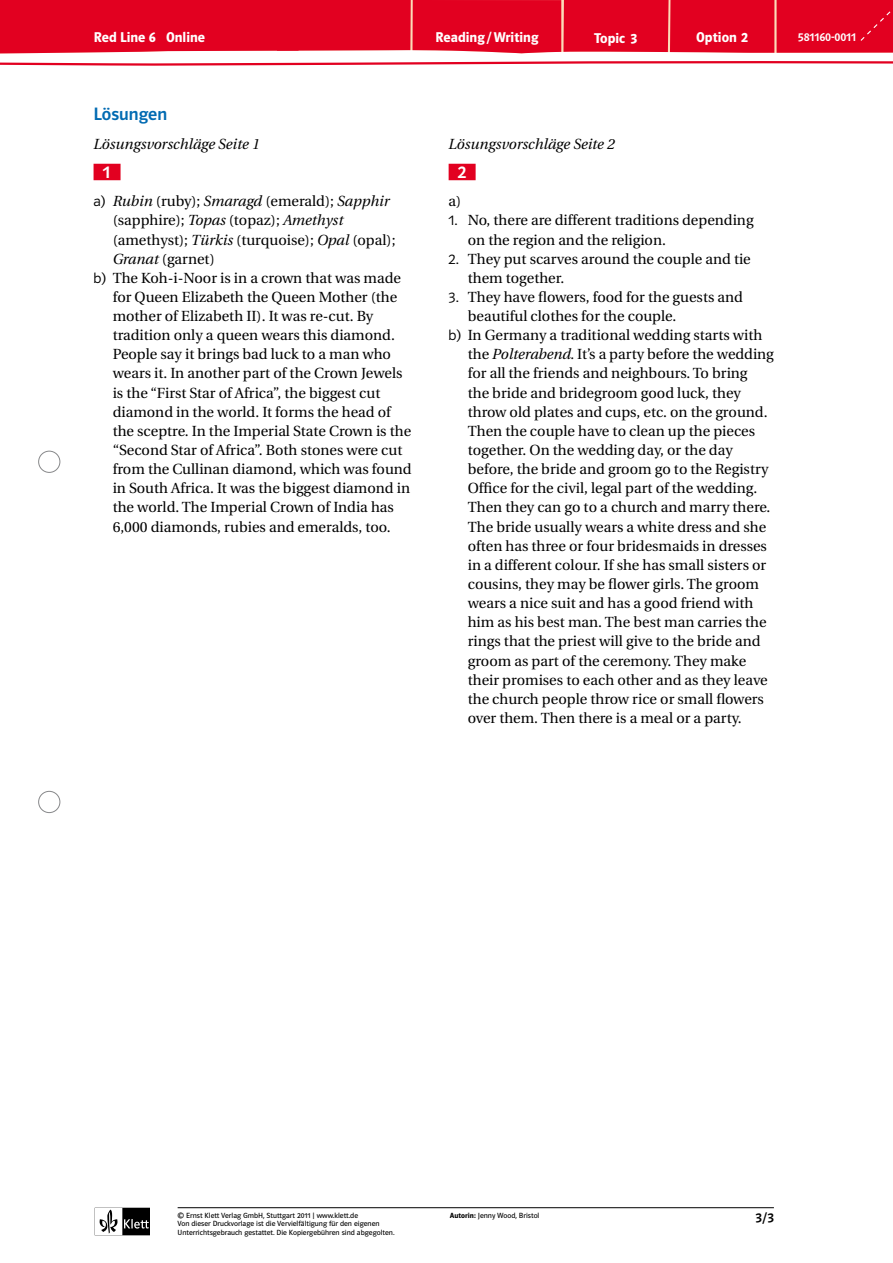
<style>
.page{position:relative;width:893px;height:1263px;background:#fff}
.page>*{position:absolute;margin:0;border:0;box-sizing:border-box;transform-origin:0 0}
.RL_titel_uebung_ohne{font:18px "Polo ST11 K Krftg";color:#006ab2}
.RL_titel_uebung{font:18px "Polo Zi ST11 K Krftg";color:#fff}
.RL_p_liste{font:14.7px/19.2px "Utopia";color:#000}
.RL_p{font:italic 14.7px "Utopia";color:#000}
.RL_p-2{font:14.7px "Utopia";color:#000}
.t1{font:14.25px "Polo ST11 K Hfett";color:#fff}
.t2{font:13.5px "Polo ST11 K Krftg";color:#000}
.t3{font:12px "Polo ST11 K Krftg";color:#fff}
.t4{font:7.5px/8.9px "Polo ST11 K Buch";color:#000}
.s1{font-family:"Polo ST11 K Leicht"}
.s2{font-style:italic}
.s3{font-family:"Polo ST11 K Hfett"}
</style>
<div class="page">
<svg style="left:99px;top:1208px;width:51px;height:27px"></svg>
<hr style="left:178px;top:1207px;width:596px;height:1px;background:#000">
<div style="left:38px;top:451px;width:22px;height:22px;border:1px solid #87888a;border-radius:50%"></div>
<div style="left:38px;top:791px;width:22px;height:22px;border:1px solid #87888a;border-radius:50%"></div>
<svg style="left:0;top:61px;width:893px;height:5px"></svg>
<div style="left:0;top:0;width:893px;height:53px;background:#e20020"></div>
<div style="left:94px;top:164px;width:27px;height:16px;background:#e20020"></div>
<div style="left:449px;top:164px;width:27px;height:16px;background:#e20020"></div>
<p class="t1" style="left:94px;top:29px;width:113px">Red Line 6 Online</p>
<p class="t1" style="left:435px;top:29px;width:105px">Reading/Writing</p>
<p class="t1" style="left:594px;top:30px;width:45px">Topic 3</p>
<p class="t1" style="left:696px;top:29px;width:53px">Option 2</p>
<p class="t3" style="left:798px;top:30px;width:60px">581160-0011</p>
<p class="RL_titel_uebung_ohne" style="left:94px;top:104px;width:75px">Lösungen</p>
<p class="RL_p" style="left:94px;top:136px;width:168px">Lösungsvorschläge Seite 1</p>
<p class="RL_titel_uebung" style="left:94px;top:161px;width:29px">1</p>
<p class="RL_p_liste" style="left:113px;top:192px;width:284px;text-indent:-19px"><span class="s1">a)</span> <span class="s2">Rubin</span> (ruby); <span class="s2">Smaragd</span> (emerald); <span class="s2">Sapphir </span>(sapphire); <span class="s2">Topas</span> (topaz); <span class="s2">Amethyst </span>(amethyst); <span class="s2">Türkis</span> (turquoise); <span class="s2">Opal</span> (opal); <span class="s2">Granat</span> (garnet)</p>
<p class="RL_p_liste" style="left:113px;top:268px;width:300px;text-indent:-19px"><span class="s1">b)</span> The Koh-i-Noor is in a crown that was made for Queen Elizabeth the Queen Mother (the mother of Elizabeth II). It was re-cut. By tradition only a queen wears this diamond.<br>People say it brings bad luck to a man who wears it. In another part of the Crown Jewels is the “First Star of Africa”, the biggest cut diamond in the world. It forms the head of the sceptre. In the Imperial State Crown is the “Second Star of Africa”. Both stones were cut from the Cullinan diamond, which was found in South Africa. It was the biggest diamond in the world. The Imperial Crown of India has 6,000 diamonds, rubies and emeralds, too.</p>
<p class="RL_p" style="left:449px;top:136px;width:168px">Lösungsvorschläge Seite 2</p>
<p class="RL_titel_uebung" style="left:449px;top:161px;width:28px">2</p>
<p class="RL_p-2" style="left:449px;top:193px;width:14px">a)</p>
<p class="RL_p_liste" style="left:468px;top:211px;width:287px;text-indent:-19px"><span class="s1">1.</span> No, there are different traditions depending on the region and the religion.</p>
<p class="RL_p_liste" style="left:468px;top:249px;width:285px;text-indent:-19px"><span class="s1">2.</span> They put scarves around the couple and tie them together.</p>
<p class="RL_p_liste" style="left:468px;top:288px;width:277px;text-indent:-19px"><span class="s1">3.</span> They have flowers, food for the guests and beautiful clothes for the couple.</p>
<p class="RL_p_liste" style="left:468px;top:326px;width:308px;text-indent:-19px"><span class="s1">b)</span> In Germany a traditional wedding starts with the <span class="s2">Polterabend.</span> It’s a party before the wedding for all the friends and neighbours. To bring<br>the bride and bridegroom good luck, they throw old plates and cups, etc. on the ground.<br>Then the couple have to clean up the pieces together. On the wedding day, or the day before, the bride and groom go to the Registry Office for the civil, legal part of the wedding.<br>Then they can go to a church and marry there.<br>The bride usually wears a white dress and she often has three or four bridesmaids in dresses in a different colour. If she has small sisters or cousins, they may be flower girls. The groom wears a nice suit and has a good friend with him as his best man. The best man carries the rings that the priest will give to the bride and groom as part of the ceremony. They make their promises to each other and as they leave the church people throw rice or small flowers over them. Then there is a meal or a party.</p>
<p class="t4" style="left:178px;top:1211px;width:218px">© Ernst Klett Verlag GmbH, Stuttgart 2011 | www.klett.de<br>Von dieser Druckvorlage ist die Vervielfältigung für den eigenen<br>Unterrichtsgebrauch gestattet. Die Kopiergebühren sind abgegolten.</p>
<p class="t4" style="left:450px;top:1211px;width:91px"><span class="s3">Autorin:</span> Jenny Wood, Bristol</p>
<p class="t2" style="left:756px;top:1210px;width:20px">3/3</p>
</div>
